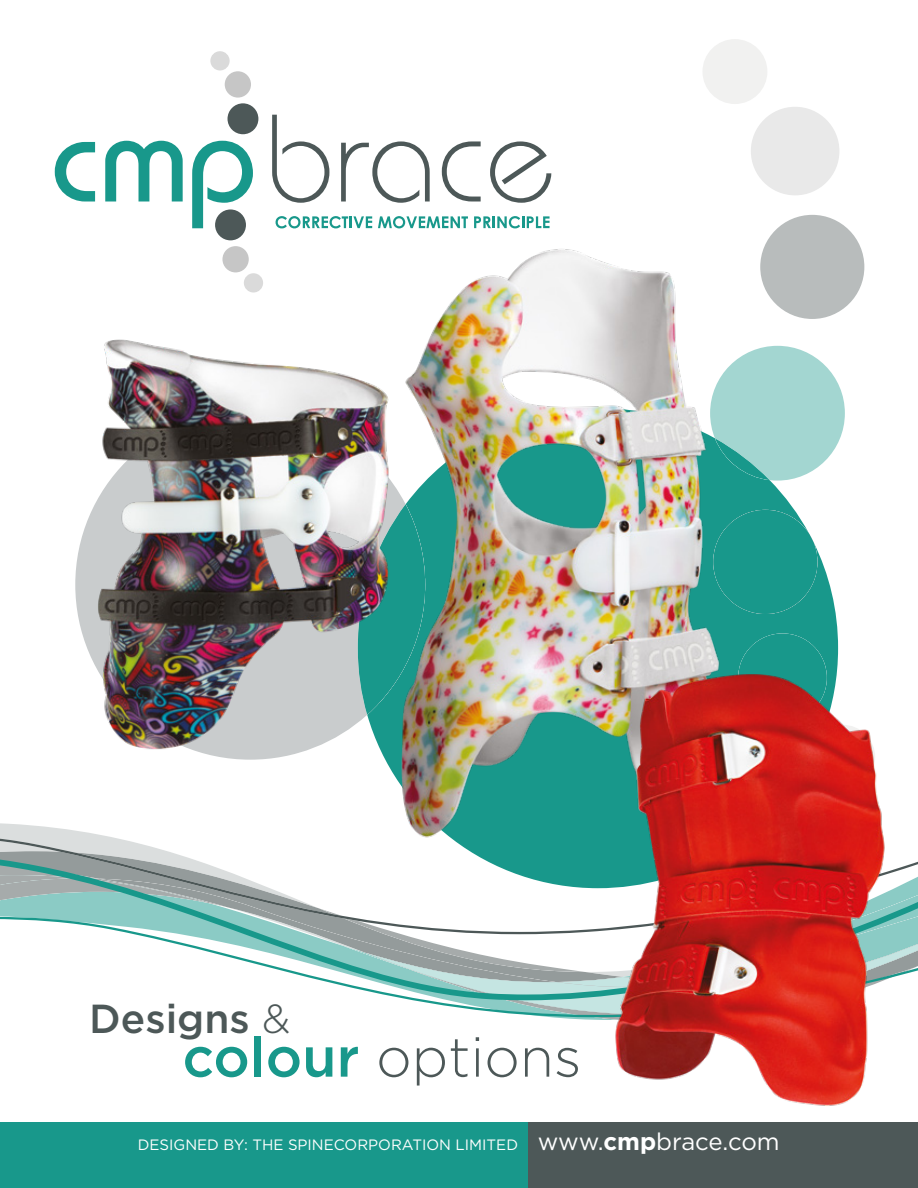
<style>
.page{position:relative;width:918px;height:1188px;background:#fff}
.page>*{position:absolute;margin:0;border:0;box-sizing:border-box;transform-origin:0 0}
.t1{font:300 55.5px "Gotham";color:#4d5858}
.t2{font:500 40.5px "Gotham";color:#4d5858}
.t3{font:15px "Gotham";color:#fff}
.s1{font-weight:300}
.s2{font-weight:500;color:#18988b}
.s3{font-size:24px}
.s4{font-weight:700;font-size:24px}
</style>
<div class="page">
<svg style="left:0;top:825px;width:918px;height:83px"></svg>
<svg style="left:0;top:908px;width:918px;height:109px"></svg>
<div style="left:0;top:1122px;width:918px;height:66px;background:#4d5858"></div>
<div style="left:0;top:1122px;width:528px;height:66px;background:#18988b"></div>
<svg style="left:55px;top:142px;width:40px;height:59px"></svg>
<svg style="left:105px;top:141px;width:78px;height:60px"></svg>
<svg style="left:192px;top:141px;width:61px;height:87px"></svg>
<svg style="left:272px;top:115px;width:57px;height:88px"></svg>
<svg style="left:341px;top:141px;width:89px;height:62px"></svg>
<svg style="left:442px;top:141px;width:39px;height:60px"></svg>
<svg style="left:490px;top:141px;width:61px;height:62px"></svg>
<svg style="left:276px;top:216px;width:96px;height:12px"></svg>
<svg style="left:378px;top:216px;width:90px;height:11px"></svg>
<svg style="left:474px;top:216px;width:76px;height:11px"></svg>
<div style="left:228px;top:103px;width:30px;height:31px;background:#4d5858;border-radius:50%"></div>
<div style="left:225px;top:71px;width:26px;height:27px;background:#c6c6c6;border-radius:50%"></div>
<div style="left:210px;top:51px;width:20px;height:19px;background:#dadada;border-radius:50%"></div>
<div style="left:215px;top:209px;width:31px;height:31px;background:#4d5858;border-radius:50%"></div>
<div style="left:222px;top:246px;width:27px;height:26px;background:#c6c6c6;border-radius:50%"></div>
<div style="left:244px;top:273px;width:19px;height:20px;background:#dadada;border-radius:50%"></div>
<div style="left:760px;top:215px;width:104px;height:104px;background:#b8bcbc;border-radius:50%"></div>
<div style="left:751px;top:107px;width:88px;height:88px;background:#e9e9e9;border-radius:50%"></div>
<div style="left:702px;top:39px;width:65px;height:65px;background:#f1f1f0;border-radius:50%"></div>
<svg style="left:367px;top:481px;width:471px;height:407px"></svg>
<svg style="left:740px;top:510px;width:77px;height:104px;background:#259d91"></svg>
<div style="left:738px;top:633px;width:89px;height:89px;background:#18988b;border-radius:50%"></div>
<svg style="left:740px;top:346px;width:105px;height:135px;background:#abd9d5"></svg>
<img style="left:373px;top:227px;width:367px;height:633px">
<img style="left:75px;top:313px;width:343px;height:461px">
<img style="left:600px;top:662px;width:300px;height:444px">
<h2 class="t2" style="left:89px;top:994px;width:202px">Designs <span class="s1">&amp;</span></h2>
<h1 class="t1" style="left:182px;top:1022px;width:400px"><span class="s2">colour</span> options</h1>
<p class="t3" style="left:138px;top:1136px;width:643px">DESIGNED BY: THE SPINECORPORATION LIMITED <span class="s3">www.</span><span class="s4">cmp</span><span class="s3">brace.com</span></p>
</div>
